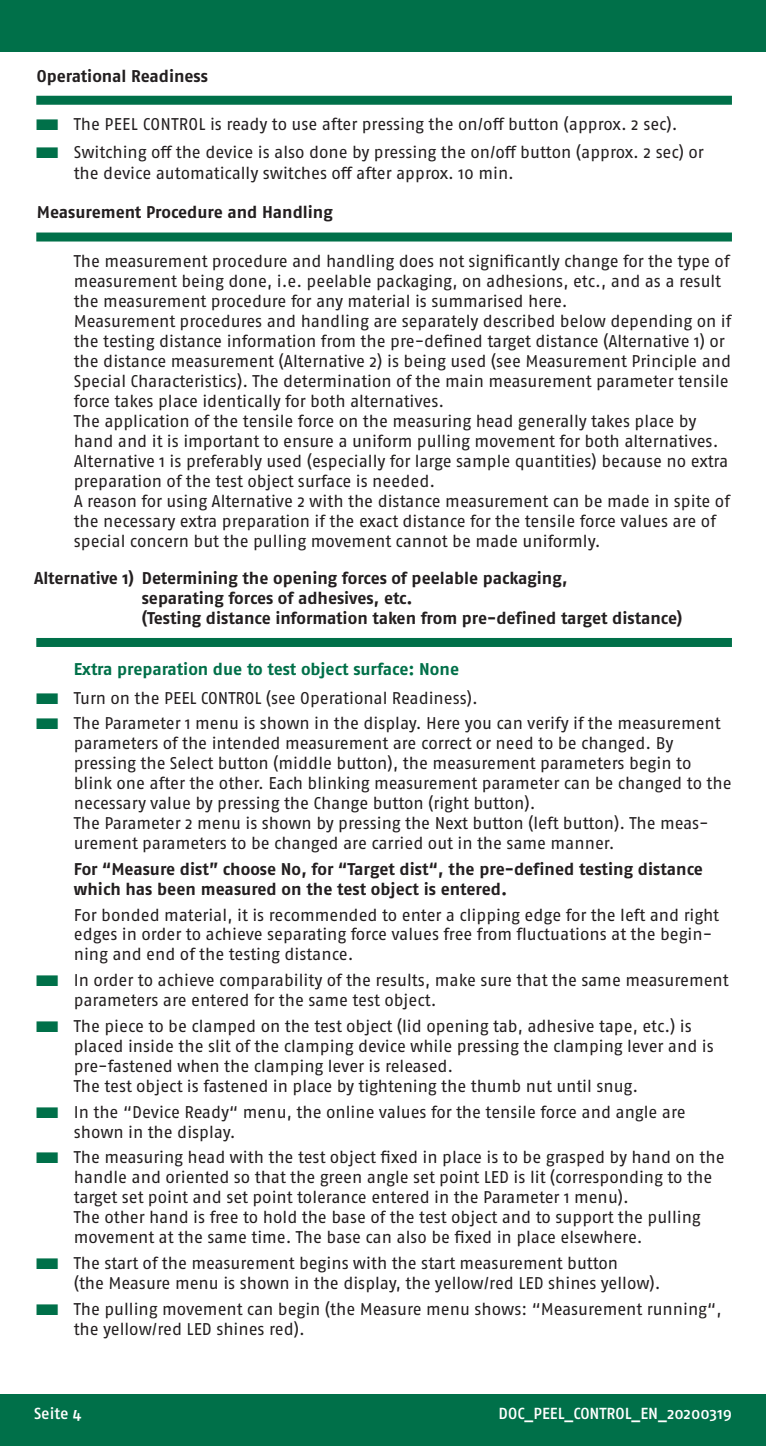
<style>
.page{position:relative;width:766px;height:1446px;background:#fff}
.page>*{position:absolute;margin:0;border:0;box-sizing:border-box;transform-origin:0 0}
.t1{font:17px/20px "Fago Pro";letter-spacing:-.005em;color:#231f20}
.t2{font:700 17px/20px "Fago Pro";letter-spacing:-.005em;color:#231f20}
.t3{font:500 16px "Fago Pro";color:#fff}
.s1{font-size:32px;color:#007049}
.s2{font-weight:700;color:#007049}
</style>
<div class="page">
<div style="left:0;top:0;width:765px;height:51px;background:#007049"></div>
<div style="left:0;top:1395px;width:765px;height:51px;background:#007049"></div>
<div style="left:36px;top:96px;width:695px;height:9px;background:#007049"></div>
<div style="left:36px;top:232px;width:695px;height:9px;background:#007049"></div>
<div style="left:36px;top:638px;width:695px;height:9px;background:#007049"></div>
<p class="t2" style="left:37px;top:66px;width:173px">Operational Readiness</p>
<p class="t1" style="left:34px;top:110px;width:671px;line-height:28.6px"><span class="s1">▬</span> The PEEL CONTROL is ready to use after pressing the on/off button (approx. 2 sec). <span class="s1">▬</span> Switching off the device is also done by pressing the on/off button (approx. 2 sec) or</p>
<p class="t1" style="left:74px;top:163px;width:441px">the device automatically switches off after approx. 10 min.</p>
<p class="t2" style="left:37px;top:202px;width:297px">Measurement Procedure and Handling</p>
<p class="t1" style="left:74px;top:251px;width:658px">The measurement procedure and handling does not significantly change for the type of measurement being done, i.e. peelable packaging, on adhesions, etc., and as a result the measurement procedure for any material is summarised here.<br>Measurement procedures and handling are separately described below depending on if the testing distance information from the pre-defined target distance (Alternative 1) or the distance measurement (Alternative 2) is being used (see Measurement Principle and Special Characteristics). The determination of the main measurement parameter tensile force takes place identically for both alternatives.<br>The application of the tensile force on the measuring head generally takes place by hand and it is important to ensure a uniform pulling movement for both alternatives.<br>Alternative 1 is preferably used (especially for large sample quantities) because no extra preparation of the test object surface is needed.<br>A reason for using Alternative 2 with the distance measurement can be made in spite of the necessary extra preparation if the exact distance for the tensile force values are of special concern but the pulling movement cannot be made uniformly.</p>
<p class="t2" style="left:142px;top:568px;width:541px;text-indent:-108px">Alternative 1) Determining the opening forces of peelable packaging,<br>separating forces of adhesives, etc.<br>(Testing distance information taken from pre-defined target distance)</p>
<p class="t1" style="left:34px;top:654px;width:445px;line-height:28.6px;text-indent:40px"><span class="s2">Extra preparation due to test object surface: None </span><span class="s1">▬</span> Turn on the PEEL CONTROL (see Operational Readiness).</p>
<p class="t1" style="left:74px;top:713px;width:659px;text-indent:-40px"><span class="s1">▬</span> The Parameter 1 menu is shown in the display. Here you can verify if the measurement parameters of the intended measurement are correct or need to be changed. By pressing the Select button (middle button), the measurement parameters begin to blink one after the other. Each blinking measurement parameter can be changed to the necessary value by pressing the Change button (right button).<br>The Parameter 2 menu is shown by pressing the Next button (left button). The meas&shy;urement parameters to be changed are carried out in the same manner.</p>
<p class="t2" style="left:74px;top:859px;width:630px">For “Measure dist” choose No, for “Target dist“, the pre-defined testing distance which has been measured on the test object is entered.</p>
<p class="t1" style="left:74px;top:904px;width:646px">For bonded material, it is recommended to enter a clipping edge for the left and right edges in order to achieve separating force values free from fluctuations at the begin&shy;ning and end of the testing distance.</p>
<p class="t1" style="left:74px;top:970px;width:656px;text-indent:-40px"><span class="s1">▬</span> In order to achieve comparability of the results, make sure that the same measurement parameters are entered for the same test object.</p>
<p class="t1" style="left:74px;top:1016px;width:641px;text-indent:-40px"><span class="s1">▬</span> The piece to be clamped on the test object (lid opening tab, adhesive tape, etc.) is placed inside the slit of the clamping device while pressing the clamping lever and is pre-fastened when the clamping lever is released.<br>The test object is fastened in place by tightening the thumb nut until snug.</p>
<p class="t1" style="left:74px;top:1101px;width:613px;text-indent:-40px"><span class="s1">▬</span> In the “Device Ready“ menu, the online values for the tensile force and angle are shown in the display.</p>
<p class="t1" style="left:74px;top:1147px;width:652px;text-indent:-40px"><span class="s1">▬</span> The measuring head with the test object fixed in place is to be grasped by hand on the handle and oriented so that the green angle set point LED is lit (corresponding to the target set point and set point tolerance entered in the Parameter 1 menu).<br>The other hand is free to hold the base of the test object and to support the pulling movement at the same time. The base can also be fixed in place elsewhere.</p>
<p class="t1" style="left:74px;top:1253px;width:588px;text-indent:-40px"><span class="s1">▬</span> The start of the measurement begins with the start measurement button<br>(the Measure menu is shown in the display, the yellow/red LED shines yellow).</p>
<p class="t1" style="left:74px;top:1298px;width:649px;text-indent:-40px"><span class="s1">▬</span> The pulling movement can begin (the Measure menu shows: “Measurement running“, the yellow/red LED shines red).</p>
<p class="t3" style="left:34px;top:1404px;width:49px">Seite 4</p>
<p class="t3" style="left:498px;top:1404px;width:235px">DOC_PEEL_CONTROL_EN_20200319</p>
</div>
